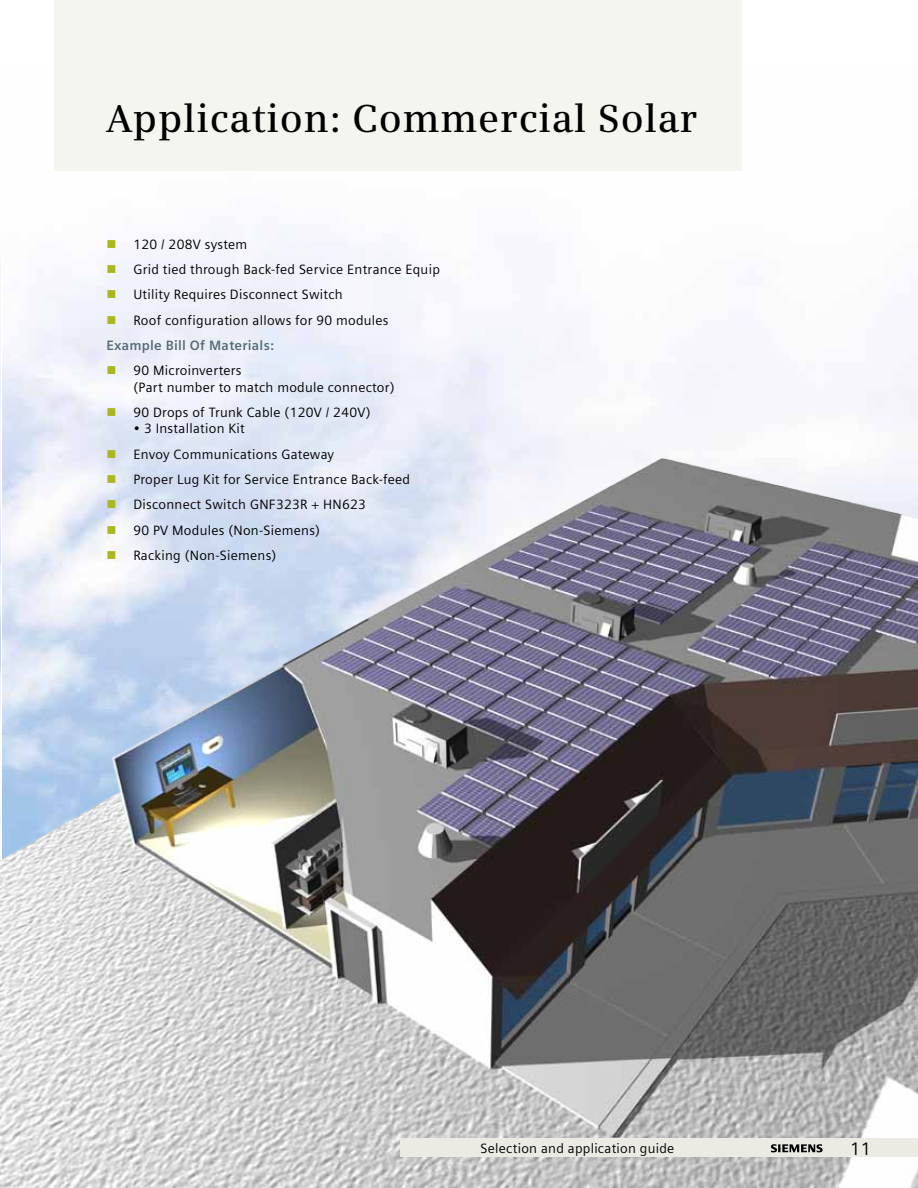
<style>
.page{position:relative;width:918px;height:1188px;background:#fff}
.page>*{position:absolute;margin:0;border:0;box-sizing:border-box;transform-origin:0 0}
.t1{font:600 39px "Siemens Serif OT";letter-spacing:.02em;color:#000}
.t2{font:18px "Siemens Sans";color:#000}
.t3{font:13.5px/25.3px "Siemens Sans";letter-spacing:.02em;color:#000}
.t4{font:700 13.5px "Siemens Sans";letter-spacing:.02em;color:#546a76}
</style>
<div class="page">
<img style="left:0;top:436px;width:918px;height:752px">
<div style="left:54px;top:0;width:687px;height:170px;background:#f5f5f0"></div>
<div style="left:400px;top:1138px;width:518px;height:19px;background:#ebebe3"></div>
<svg style="left:771px;top:1144px;width:52px;height:8px"></svg>
<svg style="left:108px;top:265px;width:7px;height:8px"></svg>
<svg style="left:108px;top:290px;width:7px;height:8px"></svg>
<svg style="left:108px;top:316px;width:7px;height:8px"></svg>
<svg style="left:108px;top:367px;width:7px;height:7px"></svg>
<svg style="left:108px;top:408px;width:7px;height:8px"></svg>
<svg style="left:108px;top:450px;width:7px;height:8px"></svg>
<svg style="left:108px;top:475px;width:7px;height:8px"></svg>
<svg style="left:108px;top:500px;width:7px;height:8px"></svg>
<svg style="left:108px;top:526px;width:7px;height:8px"></svg>
<svg style="left:108px;top:551px;width:7px;height:8px"></svg>
<h1 class="t1" style="left:106px;top:96px;width:593px">Application: Commercial Solar</h1>
<p class="t3" style="left:133px;top:231px;width:308px">120 / 208V system<br>Grid tied through Back-fed Service Entrance Equip Utility Requires Disconnect Switch<br>Roof configuration allows for 90 modules</p>
<p class="t4" style="left:106px;top:338px;width:169px">Example Bill Of Materials:</p>
<p class="t3" style="left:133px;top:363px;width:263px;line-height:16.2px">90 Microinverters<br>(Part number to match module connector)</p>
<p class="t3" style="left:133px;top:400px;width:239px">90 Drops of Trunk Cable (120V / 240V)</p>
<p class="t3" style="left:133px;top:416px;width:278px">• 3 Installation Kit<br>Envoy Communications Gateway<br>Proper Lug Kit for Service Entrance Back-feed<br>Disconnect Switch GNF323R + HN623<br>90 PV Modules (Non-Siemens)<br>Racking (Non-Siemens)</p>
<p class="t3" style="left:481px;top:1135px;width:195px">Selection and application guide</p>
<h2 class="t2" style="left:850px;top:1139px;width:23px">11</h2>
</div>
